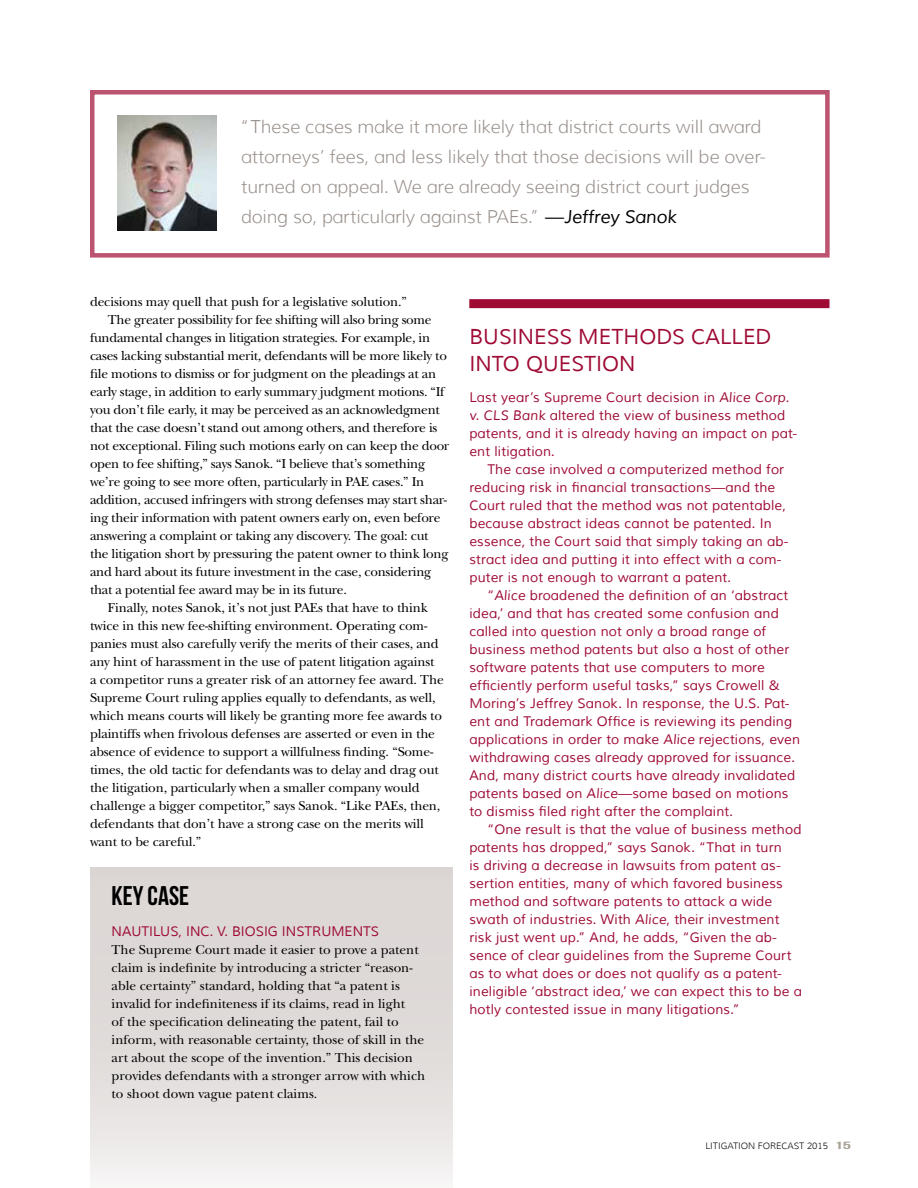
<style>
.page{position:relative;width:918px;height:1188px;background:#fff}
.page>*{position:absolute;margin:0;border:0;box-sizing:border-box;transform-origin:0 0}
.t1{font:27px "Bebas Neue";color:#000}
.t2{font:21px "Muli";color:#9e0a34}
.t3{font:300 18px/30px "Muli";letter-spacing:-.01em;color:#99908b}
.t4{font:13.5px/18px "New Baskerville";letter-spacing:-.01em;color:#000}
.t5{font:13.5px/18px "Muli";letter-spacing:.01em;color:#9e0a34}
.t6{font:300 9px "Muli";color:#000}
.s1{font-weight:400;font-style:italic;color:#000}
.s2{font-style:italic}
.s3{font-family:"Bebas Neue";font-weight:400;font-size:10.5px;color:#aaa397}
</style>
<div class="page">
<img style="left:117px;top:116px;width:99px;height:114px">
<div style="left:90px;top:867px;width:362px;height:321px;background:linear-gradient(to bottom,#d7d1cf,#eeeceb)"></div>
<div style="left:469px;top:299px;width:360px;height:9px;background:#9e0a34"></div>
<p class="t3" style="left:241px;top:112px;width:526px">“These cases make it more likely that district courts will award attorneys’ fees, and less likely that those decisions will be over&shy;turned on appeal. We are already seeing district court judges doing so, particularly against PAEs.” <span class="s1">—Jeffrey Sanok</span></p>
<p class="t4" style="left:90px;top:293px;width:318px">decisions may quell that push for a legislative solution.”</p>
<p class="t4" style="left:108px;top:311px;width:325px">The greater possibility for fee shifting will also bring some</p>
<p class="t4" style="left:90px;top:329px;width:342px">fundamental changes in litigation strategies. For example, in</p>
<p class="t4" style="left:90px;top:347px;width:358px">cases lacking substantial merit, defendants will be more likely to</p>
<p class="t4" style="left:90px;top:365px;width:348px">file motions to dismiss or for judgment on the pleadings at an</p>
<p class="t4" style="left:90px;top:383px;width:356px">early stage, in addition to early summary judgment motions. “If</p>
<p class="t4" style="left:90px;top:401px;width:351px">you don’t file early, it may be perceived as an acknowledgment</p>
<p class="t4" style="left:90px;top:419px;width:349px">that the case doesn’t stand out among others, and therefore is</p>
<p class="t4" style="left:90px;top:437px;width:361px">not exceptional. Filing such motions early on can keep the door</p>
<p class="t4" style="left:90px;top:455px;width:337px">open to fee shifting,” says Sanok. “I believe that’s something</p>
<p class="t4" style="left:90px;top:473px;width:336px">we’re going to see more often, particularly in PAE cases.” In</p>
<p class="t4" style="left:90px;top:491px;width:358px">addition, accused infringers with strong defenses may start shar-</p>
<p class="t4" style="left:90px;top:509px;width:352px">ing their information with patent owners early on, even before</p>
<p class="t4" style="left:90px;top:527px;width:340px">answering a complaint or taking any discovery. The goal: cut</p>
<p class="t4" style="left:90px;top:545px;width:360px">the litigation short by pressuring the patent owner to think long</p>
<p class="t4" style="left:90px;top:563px;width:343px">and hard about its future investment in the case, considering</p>
<p class="t4" style="left:90px;top:581px;width:258px">that a potential fee award may be in its future.</p>
<p class="t4" style="left:108px;top:599px;width:321px">Finally, notes Sanok, it’s not just PAEs that have to think</p>
<p class="t4" style="left:90px;top:617px;width:339px">twice in this new fee-shifting environment. Operating com-</p>
<p class="t4" style="left:90px;top:635px;width:350px">panies must also carefully verify the merits of their cases, and</p>
<p class="t4" style="left:90px;top:653px;width:346px">any hint of harassment in the use of patent litigation against</p>
<p class="t4" style="left:90px;top:671px;width:355px">a competitor runs a greater risk of an attorney fee award. The</p>
<p class="t4" style="left:90px;top:689px;width:347px">Supreme Court ruling applies equally to defendants, as well,</p>
<p class="t4" style="left:90px;top:707px;width:353px">which means courts will likely be granting more fee awards to</p>
<p class="t4" style="left:90px;top:725px;width:347px">plaintiffs when frivolous defenses are asserted or even in the</p>
<p class="t4" style="left:90px;top:743px;width:345px">absence of evidence to support a willfulness finding. “Some-</p>
<p class="t4" style="left:90px;top:761px;width:350px">times, the old tactic for defendants was to delay and drag out</p>
<p class="t4" style="left:90px;top:779px;width:331px">the litigation, particularly when a smaller company would</p>
<p class="t4" style="left:90px;top:797px;width:352px">challenge a bigger competitor,” says Sanok. “Like PAEs, then,</p>
<p class="t4" style="left:90px;top:815px;width:335px">defendants that don’t have a strong case on the merits will</p>
<p class="t4" style="left:90px;top:833px;width:113px">want to be careful.”</p>
<h1 class="t1" style="left:112px;top:880px;width:77px">KEY CASE</h1>
<p class="t5" style="left:112px;top:923px;width:152px">Nautilus, Inc. v. Bi osig</p>
<p class="t5" style="left:282px;top:923px;width:14px">Instr</p>
<p class="t5" style="left:321px;top:923px;width:21px">uments</p>
<p class="t4" style="left:112px;top:941px;width:315px">The Supreme Court made it easier to prove a patent claim is indefinite by introducing a stricter “reason&shy;able certainty” standard, holding that “a patent is invalid for indefiniteness if its claims, read in light<br>of the specification delineating the patent, fail to inform, with reasonable certainty, those of skill in the art about the scope of the invention.” This decision provides defendants with a stronger arrow with which to shoot down vague patent claims.</p>
<h2 class="t2" style="left:469px;top:324px;width:43px">Business</h2>
<h2 class="t2" style="left:578px;top:324px;width:34px">Meth</h2>
<h2 class="t2" style="left:639px;top:324px;width:81px">ods Called</h2>
<h2 class="t2" style="left:469px;top:351px;width:101px">into Questi</h2>
<h2 class="t2" style="left:602px;top:351px;width:31px">on</h2>
<p class="t5" style="left:469px;top:389px;width:329px">Last year’s Supreme Court decision in <span class="s2">Alice Corp. v. CLS Bank</span> altered the view of business method patents, and it is already having an impact on pat&shy;ent litigation.</p>
<p class="t5" style="left:469px;top:461px;width:321px;text-indent:18px">The case involved a computerized method for reducing risk in financial transactions—and the Court ruled that the method was not patentable, because abstract ideas cannot be patented. In essence, the Court said that simply taking an ab&shy;stract idea and putting it into effect with a com&shy;puter is not enough to warrant a patent.</p>
<p class="t5" style="left:469px;top:587px;width:332px;text-indent:18px">“<span class="s2">Alice</span> broadened the definition of an ‘abstract idea,’ and that has created some confusion and called into question not only a broad range of business method patents but also a host of other software patents that use computers to more efficiently perform useful tasks,” says Crowell &amp; Moring’s Jeffrey Sanok. In response, the U .S. Pat&shy;ent and Trademark Office is reviewing its pending applications in order to make <span class="s2">Alice</span> rejections, even withdrawing cases already approved for issuance.<br>And, many district courts have already invalidated patents based on <span class="s2">Alice—</span>some based on motions to dismiss filed right after the complaint.</p>
<p class="t5" style="left:469px;top:821px;width:334px;text-indent:18px">“One result is that the value of business method patents has dropped,” says Sanok. “That in turn<br>is driving a decrease in lawsuits from patent as&shy;sertion entities, many of which favored business method and software patents to attack a wide swath of industries. With <span class="s2">Alice</span>, their investment risk just went up.” And, he adds, “Given the ab&shy;sence of clear guidelines from the Supreme Court as to what does or does not qualify as a patent&shy;ineligible ‘abstract idea,’ we can expect this to be a hotly contested issue in many litigations.”</p>
<p class="t6" style="left:705px;top:1140px;width:147px">Litigation Forecast 2015 <span class="s3">15</span></p>
</div>
